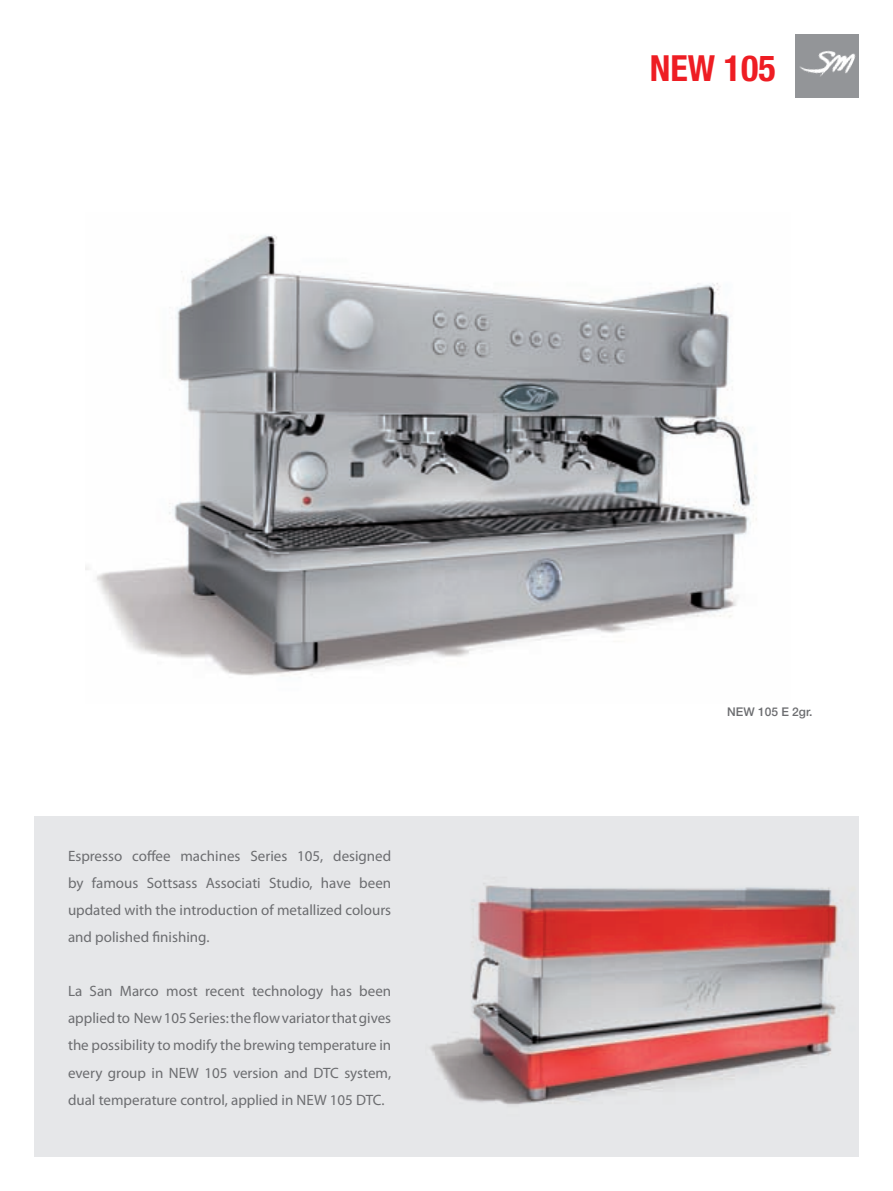
<style>
.page{position:relative;width:893px;height:1191px;background:#fff}
.page>*{position:absolute;margin:0;border:0;box-sizing:border-box;transform-origin:0 0}
.t1{font:700 condensed 36px "Helvetica Neue LT Std";color:#ee1d23}
.t2{font:15px/27px "Myriad Pro";color:#6c6d70;text-align:justify}
.t3{font:500 12px "Helvetica Neue LT Std";color:#6c6d70}
</style>
<div class="page">
<div style="left:34px;top:816px;width:476px;height:341px;background:#e6e7e9"></div>
<img style="left:85px;top:235px;width:672px;height:441px">
<div style="left:425px;top:816px;width:434px;height:341px;background:#e6e7e9"></div>
<img style="left:430px;top:883px;width:413px;height:222px">
<div style="left:795px;top:34px;width:64px;height:64px;background:#939598"></div>
<img style="left:838px;top:53px;width:18px;height:21px">
<img style="left:800px;top:50px;width:38px;height:27px">
<p class="t2" style="left:68px;top:842px;width:325px">Espresso coffee machines Series 105, designed by famous Sottsass Associati Studio, have been updated with the introduction of metallized colours and polished finishing.</p>
<p class="t2" style="left:68px;top:977px;width:325px">La San Marco most recent technology has been applied to New 105 Series: the flow variator that gives the possibility to modify the brewing temperature in every group in NEW 105 version and DTC system, dual temperature control, applied in NEW 105 DTC.</p>
<h1 class="t1" style="left:650px;top:46px;width:127px">NEW 105</h1>
<p class="t3" style="left:727px;top:704px;width:87px">NEW 105 E 2gr.</p>
</div>
